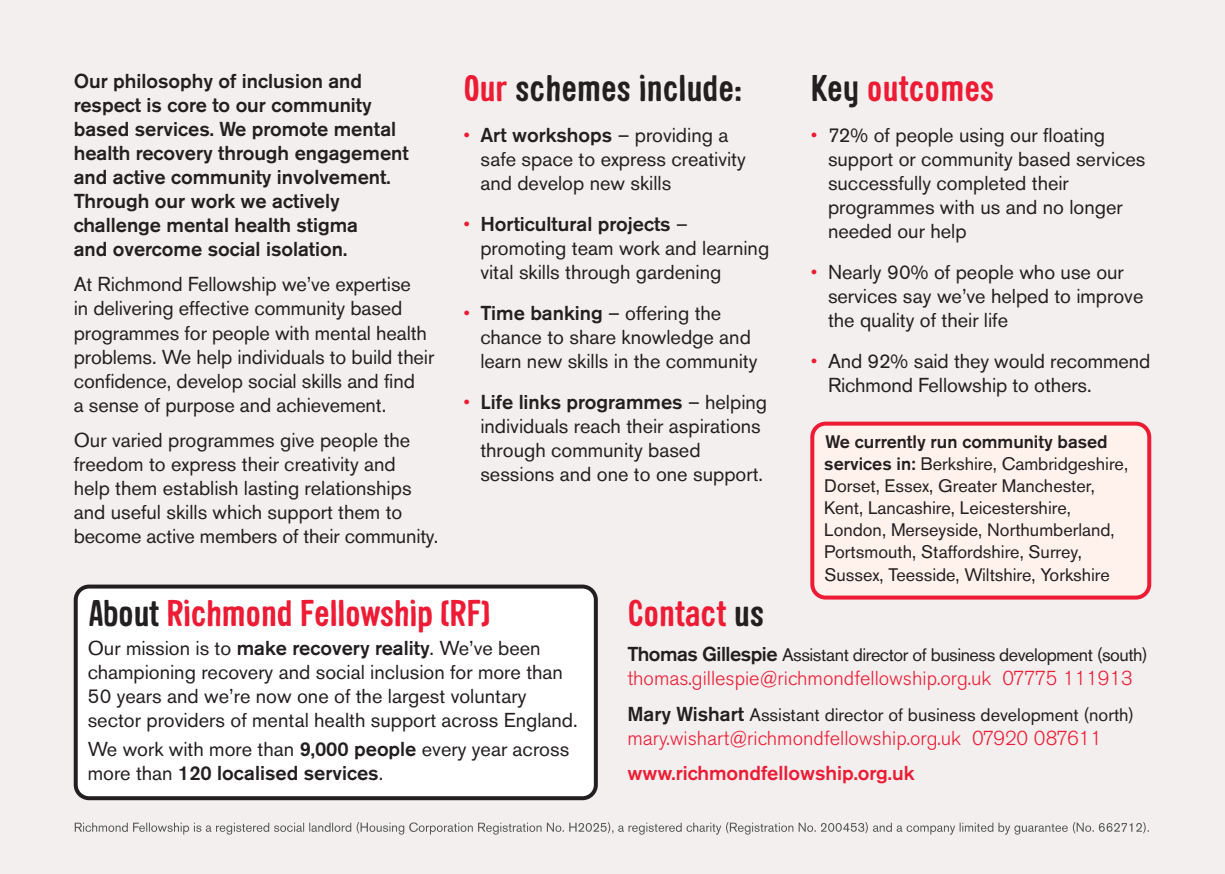
<style>
.page{position:relative;width:1225px;height:874px;background:#fff}
.page>*{position:absolute;margin:0;border:0;box-sizing:border-box;transform-origin:0 0}
.t1{font:700 36px "Sini";letter-spacing:-.01em;color:#ed1b34}
.t2{font:700 36px "Sini";color:#231f20}
.t3{font:20px/24px "Akzidenz Grotesk BE";color:#231f20}
.t4{font:500 20px/24px "Akzidenz Grotesk BE";color:#231f20}
.t5{font:300 20px "Akzidenz Grotesk BE";color:#ed1b34}
.t6{font:500 20px "Akzidenz Grotesk BE";color:#ed1b34}
.t7{font:18px/22px "Akzidenz Grotesk BE";color:#231f20}
.t8{font:18px "Akzidenz Grotesk BE";letter-spacing:-.025em;color:#231f20}
.s1{color:#ed1b34}
.s2{font-weight:300;color:#ed1b34}
.s3{font-weight:500}
.s4{color:#231f20}
.s5{font-weight:500;font-size:20px}
</style>
<div class="page">
<div style="left:0;top:0;width:1225px;height:873px;background:#f2efee"></div>
<div style="left:74px;top:584px;width:524px;height:215px;background:#fff"></div>
<svg style="left:810px;top:421px;width:341px;height:178px"></svg>
<svg style="left:75px;top:822px;width:100px;height:9px"></svg>
<p class="t4" style="left:74px;top:71px;width:336px">Our philosophy of inclusion and respect is core to our community based services. We promote mental health recovery through engagement and active community involvement.<br>Through our work we actively challenge mental health stigma<br>and overcome social isolation.</p>
<p class="t3" style="left:74px;top:274px;width:362px">At Richmond Fellowship we’ve expertise<br>in delivering effective community based programmes for people with mental health problems. We help individuals to build their confidence, develop social skills and find<br>a sense of purpose and achievement.</p>
<p class="t3" style="left:74px;top:430px;width:366px">Our varied programmes give people the freedom to express their creativity and<br>help them establish lasting relationships and useful skills which support them to become active members of their community.</p>
<h1 class="t2" style="left:463px;top:75px;width:290px"><span class="s1">Our</span> schemes include:</h1>
<p class="t3" style="left:480px;top:125px;width:267px;text-indent:-17px"><span class="s2">•</span> <span class="s3">Art workshops</span> – providing a safe space to express creativity and develop new skills</p>
<p class="t3" style="left:480px;top:214px;width:290px;text-indent:-17px"><span class="s2">•</span> <span class="s3">Horticultural projects</span> – promoting team work and learning vital skills through gardening</p>
<p class="t3" style="left:480px;top:303px;width:278px;text-indent:-17px"><span class="s2">•</span> <span class="s3">Time banking</span> – offering the chance to share knowledge and learn new skills in the community</p>
<p class="t3" style="left:480px;top:392px;width:288px;text-indent:-17px"><span class="s2">•</span> <span class="s3">Life links programmes</span> – helping individuals reach their aspirations through community based sessions and one to one support.</p>
<h1 class="t1" style="left:811px;top:75px;width:185px"><span class="s4">Key</span> outcomes</h1>
<p class="t3" style="left:828px;top:125px;width:319px;text-indent:-17px"><span class="s2">•</span> 72% of people using our floating support or community based services successfully completed their programmes with us and no longer needed our help</p>
<p class="t3" style="left:828px;top:262px;width:317px;text-indent:-17px"><span class="s2">•</span> Nearly 90% of people who use our services say we’ve helped to improve the quality of their life</p>
<p class="t3" style="left:828px;top:351px;width:324px;text-indent:-17px"><span class="s2">•</span> And 92% said they would recommend<br>Richmond Fellowship to others.</p>
<p class="t7" style="left:824px;top:433px;width:305px"><span class="s3">We currently run community based services in:</span> Berkshire, Cambridgeshire, Dorset, Essex, Greater Manchester, Kent, Lancashire, Leicestershire, London, Merseyside, Northumberland, Portsmouth, Staffordshire, Surrey, Sussex, Teesside, Wiltshire, Yorkshire</p>
<h1 class="t1" style="left:89px;top:599px;width:403px"><span class="s4">About</span> Richmond Fellowship (RF)</h1>
<p class="t3" style="left:88px;top:638px;width:491px">Our mission is to <span class="s3">make recovery reality</span>. We’ve been championing recovery and social inclusion for more than 50 years and we’re now one of the largest voluntary sector providers of mental health support across England.</p>
<p class="t3" style="left:88px;top:739px;width:483px">We work with more than <span class="s3">9,000 people</span> every year across more than <span class="s3">120 localised services</span>.</p>
<h1 class="t1" style="left:627px;top:599px;width:138px">Contact <span class="s4">us</span></h1>
<p class="t8" style="left:627px;top:648px;width:522px"><span class="s5">Thomas Gillespie</span> Assistant director of business development (south)</p>
<p class="t5" style="left:627px;top:670px;width:507px">thomas.gillespie@richmondfellowship.org.uk 07775 111913</p>
<p class="t7" style="left:627px;top:704px;width:508px"><span class="s5">Mary Wishart</span> Assistant director of business development (north)</p>
<p class="t5" style="left:627px;top:730px;width:476px">mary.wishart@richmondfellowship.org.uk 07920 087611</p>
<p class="t6" style="left:627px;top:765px;width:289px">www.richmondfellowship.org.uk</p>
</div>
